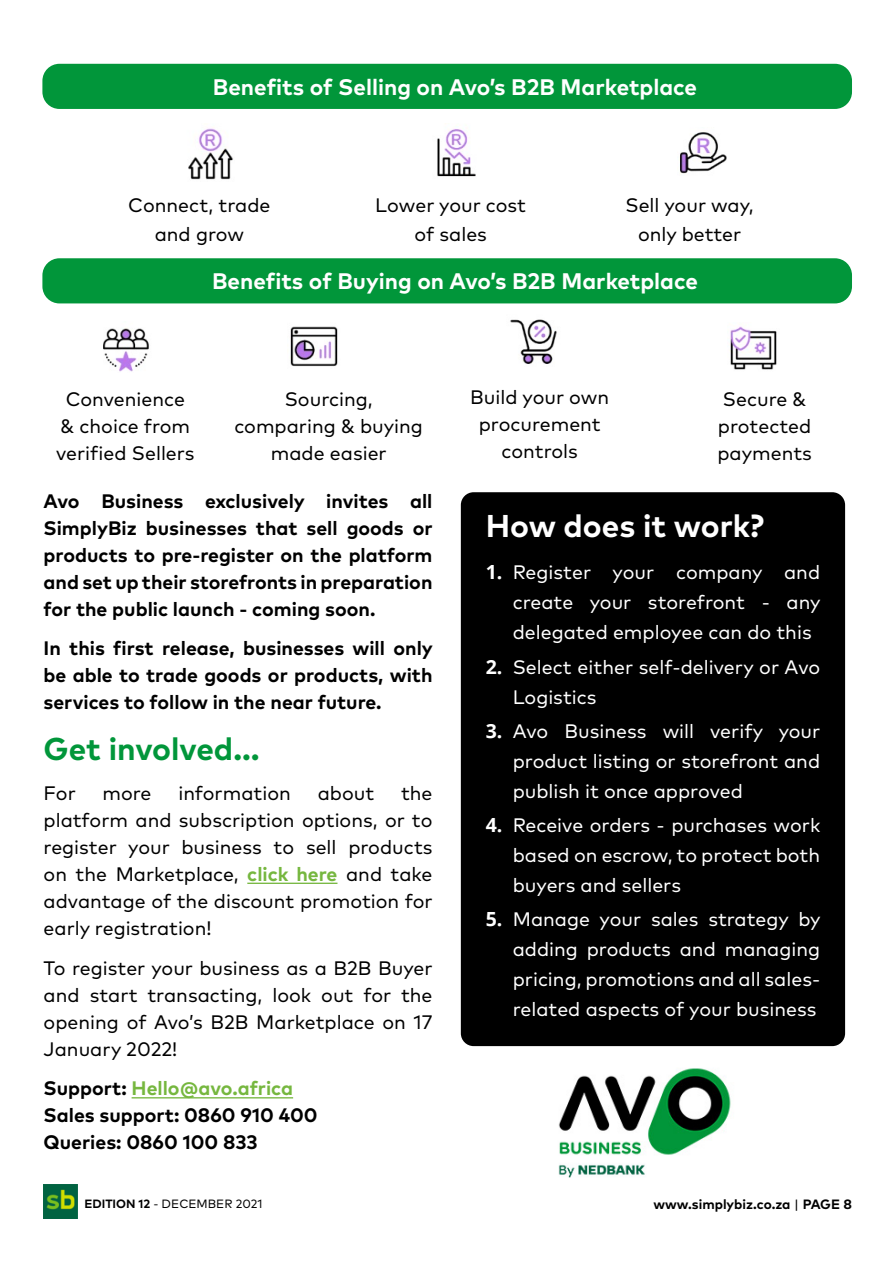
<style>
.page{position:relative;width:893px;height:1263px;background:#fff}
.page>*{position:absolute;margin:0;border:0;box-sizing:border-box;transform-origin:0 0}
.t1{font:700 31.5px "Mark Pro";color:#fff}
.t2{font:700 31.5px "Mark Pro";color:#01963a}
.t3{font:700 22.5px "Mark Pro";color:#fff}
.t4{font:19.5px/27px "Mark Pro";color:#000;text-align:center}
.t5{font:19.5px/30px "Mark Pro";color:#fff;text-align:justify}
.t6{font:700 19.5px/27px "Mark Pro";color:#000;text-align:justify}
.t7{font:700 13.5px "Mark Pro";color:#000}
.t8{font:12px "Mark Pro";color:#000}
.s1{font-weight:700;color:#76b73f}
.s2{color:#76b73f}
.s3{font-family:"Open Sans";font-weight:700}
.s4{font-weight:700}
.s5{font-weight:400}
</style>
<div class="page">
<img style="left:44px;top:1185px;width:34px;height:34px">
<hr style="left:247px;top:883px;width:90px;height:1px;background:#76b73f">
<hr style="left:132px;top:1097px;width:161px;height:1px;background:#76b73f">
<img style="left:558px;top:1068px;width:173px;height:110px">
<img style="left:188px;top:128px;width:45px;height:52px">
<img style="left:437px;top:129px;width:39px;height:48px">
<img style="left:679px;top:132px;width:48px;height:42px">
<img style="left:103px;top:328px;width:46px;height:44px">
<img style="left:290px;top:326px;width:48px;height:41px">
<img style="left:510px;top:319px;width:47px;height:45px">
<img style="left:730px;top:326px;width:47px;height:44px">
<div style="left:42px;top:64px;width:810px;height:45px;background:#01963a;border-radius:17px"></div>
<div style="left:42px;top:258px;width:810px;height:45px;background:#01963a;border-radius:17px"></div>
<div style="left:461px;top:492px;width:384px;height:554px;background:#000;border-radius:13px"></div>
<p class="t3" style="left:213px;top:70px;width:486px">Benefits of Selling on Avo’s B2B Marketplace</p>
<p class="t4" style="left:128px;top:188px;width:144px;line-height:29.7px">Connect, trade and grow</p>
<p class="t4" style="left:375px;top:188px;width:152px;line-height:29.7px">Lower your cost of sales</p>
<p class="t4" style="left:625px;top:188px;width:130px;line-height:29.7px">Sell your way, only better</p>
<p class="t3" style="left:212px;top:264px;width:487px">Benefits of Buying on Avo’s B2B Marketplace</p>
<p class="t4" style="left:56px;top:383px;width:140px">Convenience<br>&amp; choice from verified Sellers</p>
<p class="t4" style="left:234px;top:384px;width:190px">Sourcing, comparing &amp; buying made easier</p>
<p class="t4" style="left:470px;top:382px;width:141px">Build your own procurement controls</p>
<p class="t4" style="left:717px;top:384px;width:96px;text-align:left">Secure &amp; protected payments</p>
<p class="t6" style="left:44px;top:486px;width:391px">Avo Business exclusively invites all SimplyBiz businesses that sell goods or products to pre-register on the platform and set up their storefronts in preparation for the public launch - coming soon.</p>
<p class="t6" style="left:44px;top:633px;width:391px">In this first release, businesses will only be able to trade goods or products, with services to follow in the near future.</p>
<h1 class="t2" style="left:44px;top:725px;width:217px">Get involved…</h1>
<p class="t4" style="left:44px;top:778px;width:34px">For</p>
<p class="t4" style="left:102px;top:778px;width:51px">more</p>
<p class="t4" style="left:178px;top:778px;width:114px">information</p>
<p class="t4" style="left:318px;top:778px;width:58px">about</p>
<p class="t4" style="left:44px;top:778px;width:391px;text-align:justify;text-indent:357px">the platform and subscription options, or to register your business to sell products on the Marketplace, <span class="s1">click here</span> and take advantage of the discount promotion for early registration!</p>
<p class="t4" style="left:44px;top:952px;width:391px;text-align:justify">To register your business as a B2B Buyer and start transacting, look out for the opening of Avo’s B2B Marketplace on 17<br>January 2022!</p>
<p class="t6" style="left:44px;top:1073px;width:276px;text-align:left">Support: <span class="s2">Hello@avo.africa<br></span>Sales support: 0860 910 400<br>Queries: 0860 100 833</p>
<h1 class="t1" style="left:486px;top:501px;width:280px">How does it work?</h1>
<p class="t5" style="left:513px;top:556px;width:309px;text-indent:-27px"><span class="s3">1.</span> Register your company and create your storefront - any delegated employee can do this</p>
<p class="t5" style="left:513px;top:650px;width:309px;text-indent:-27px"><span class="s3">2.</span> Select either self-delivery or Avo<br>Logistics</p>
<p class="t5" style="left:513px;top:714px;width:309px;text-indent:-27px"><span class="s3">3.</span> Avo Business will verify your product listing or storefront and publish it once approved</p>
<p class="t5" style="left:513px;top:809px;width:309px;text-indent:-27px"><span class="s3">4.</span> Receive orders - purchases work based on escrow, to protect both buyers and sellers</p>
<p class="t5" style="left:513px;top:903px;width:309px;text-indent:-27px"><span class="s3">5.</span> Manage your sales strategy by adding products and managing pricing, promotions and all sales&shy;related aspects of your business</p>
<p class="t8" style="left:84px;top:1194px;width:180px"><span class="s4">EDITION 12</span> - DECEMBER 2021</p>
<p class="t7" style="left:654px;top:1194px;width:200px">www.simplybiz.co.za <span class="s5">|</span> PAGE 8</p>
</div>
